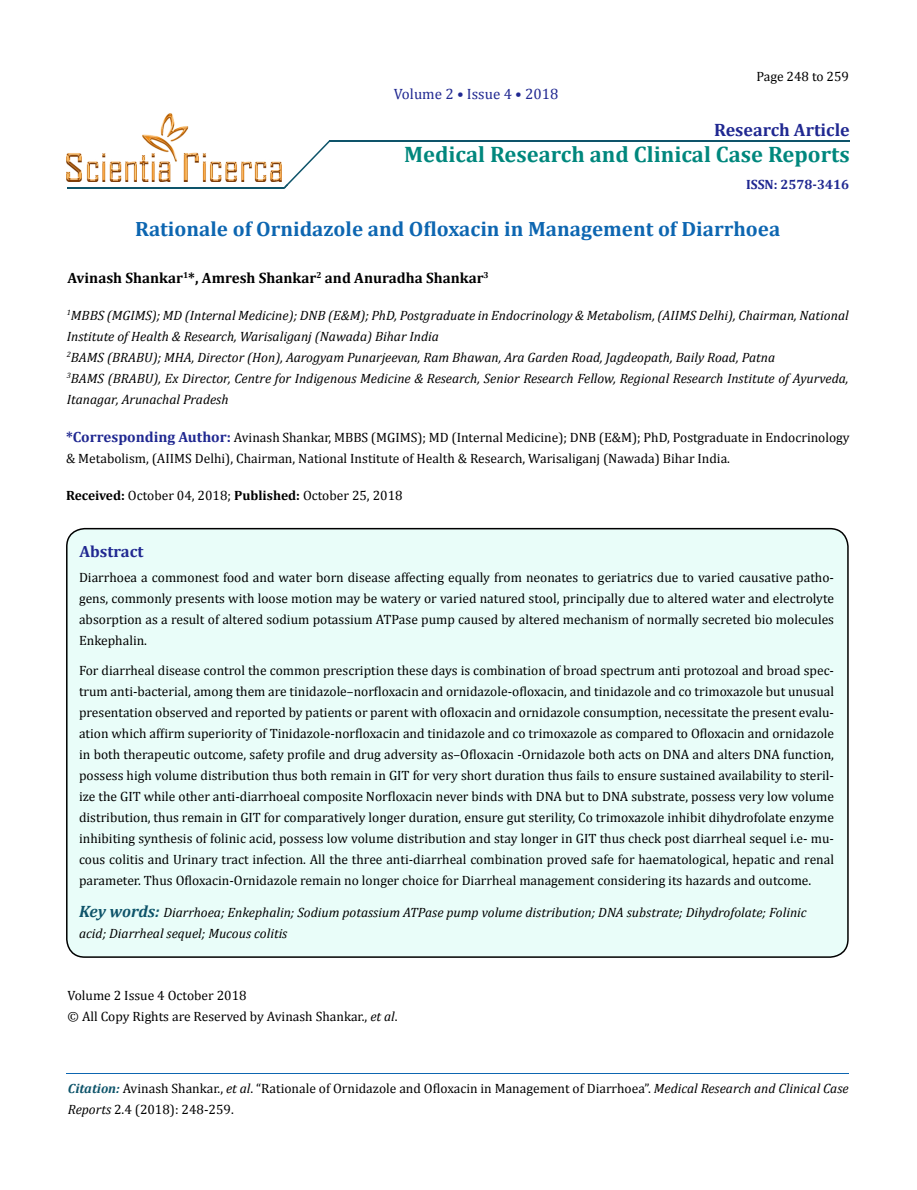
<style>
.page{position:relative;width:917px;height:1190px;background:#fff}
.page>*{position:absolute;margin:0;border:0;box-sizing:border-box;transform-origin:0 0}
.t1{font:700 22.5px "Cambria";color:#00877d}
.t2{font:700 20.85px "Cambria";color:#0d66b1}
.t3{font:700 18px "Cambria";color:#202891}
.t4{font:700 16.35px "Cambria";color:#202891}
.t5{font:700 15px "Cambria";color:#000}
.t6{font:15px "Cambria";color:#202891}
.t7{font:13.5px/21px "Cambria";color:#000}
.t8{font:italic 13.5px/21px "Cambria";color:#000}
.t9{font:700 13.5px "Cambria";color:#202891}
.s1{font-weight:700;font-size:14.85px;color:#202891}
.s2{font-weight:700}
.s3{font-weight:700;font-size:16.5px;color:#0e546a}
.s4{font-style:italic}
.s5{font-weight:700;font-style:italic;font-size:13.35px;color:#0e546a}
</style>
<div class="page">
<div style="left:67px;top:528px;width:781px;height:429px;background:#e9fdf9;border-radius:18px"></div>
<div style="left:66px;top:528px;width:782px;height:429px;border:2px solid #000;border-radius:18px"></div>
<hr style="left:329px;top:140px;width:520px;height:2px;background:#0e546a">
<hr style="left:67px;top:187px;width:218px;height:1px;background:#0e546a">
<hr style="left:67px;top:1073px;width:781px;height:1px;background:#0d66b1">
<img style="left:67px;top:113px;width:214px;height:69px">
<svg style="left:284px;top:140px;width:46px;height:49px"></svg>
<p class="t6" style="left:394px;top:85px;width:166px">Volume 2 • Issue 4 • 2018</p>
<p class="t7" style="left:756px;top:66px;width:94px">Page 248 to 259</p>
<h3 class="t3" style="left:714px;top:118px;width:137px">Research Article</h3>
<h1 class="t1" style="left:404px;top:141px;width:447px">Medical Research and Clinical Case Reports</h1>
<p class="t9" style="left:746px;top:176px;width:104px">ISSN: 2578-3416</p>
<h2 class="t2" style="left:135px;top:216px;width:646px">Rationale of Ornidazole and Ofloxacin in Management of Diarrhoea</h2>
<p class="t5" style="left:68px;top:269px;width:423px">Avinash Shankar<sup>1</sup>*, Amresh Shankar<sup>2</sup> and Anuradha Shankar<sup>3</sup></p>
<p class="t8" style="left:67px;top:304px;width:783px"><sup>1</sup>MBBS (MGIMS); MD (Internal Medicine); DNB (E&amp;M); PhD, Postgraduate in Endocrinology &amp; Metabolism, (AIIMS Delhi), Chairman, National Institute of Health &amp; Research, Warisaliganj (Nawada) Bihar India<br><sup>2</sup>BAMS (BRABU); MHA, Director (Hon), Aarogyam Punarjeevan, Ram Bhawan, Ara Garden Road, Jagdeopath, Baily Road, Patna<br><sup>3</sup>BAMS (BRABU), Ex Director, Centre for Indigenous Medicine &amp; Research, Senior Research Fellow, Regional Research Institute of Ayurveda, Itanagar, Arunachal Pradesh</p>
<p class="t7" style="left:66px;top:426px;width:785px"><span class="s1">*Corresponding Author:</span> Avinash Shankar, MBBS (MGIMS); MD (Internal Medicine); DNB (E&amp;M); PhD, Postgraduate in Endocrinology &amp; Metabolism, (AIIMS Delhi), Chairman, National Institute of Health &amp; Research, Warisaliganj (Nawada) Bihar India.</p>
<p class="t7" style="left:66px;top:485px;width:338px"><span class="s2">Received:</span> October 04, 2018; <span class="s2">Published:</span> October 25, 2018</p>
<p class="t4" style="left:80px;top:541px;width:65px">Abstract</p>
<p class="t7" style="left:79px;top:567px;width:756px;text-align:justify">Diarrhoea a commonest food and water born disease affecting equally from neonates to geriatrics due to varied causative patho&shy;gens, commonly presents with loose motion may be watery or varied natured stool, principally due to altered water and electrolyte absorption as a result of altered sodium potassium ATPase pump caused by altered mechanism of normally secreted bio molecules Enkephalin.</p>
<p class="t7" style="left:79px;top:660px;width:756px;text-align:justify">For diarrheal disease control the common prescription these days is combination of broad spectrum anti protozoal and broad spec&shy;trum anti-bacterial, among them are tinidazole–norfloxacin and ornidazole-ofloxacin, and tinidazole and co trimoxazole but unusual presentation observed and reported by patients or parent with ofloxacin and ornidazole consumption, necessitate the present evalu&shy;ation which affirm superiority of Tinidazole-norfloxacin and tinidazole and co trimoxazole as compared to Ofloxacin and ornidazole in both therapeutic outcome, safety profile and drug adversity as–Ofloxacin -Ornidazole both acts on DNA and alters DNA function, possess high volume distribution thus both remain in GIT for very short duration thus fails to ensure sustained availability to steril&shy;ize the GIT while other anti-diarrhoeal composite Norfloxacin never binds with DNA but to DNA substrate, possess very low volume distribution, thus remain in GIT for comparatively longer duration, ensure gut sterility, Co trimoxazole inhibit dihydrofolate enzyme inhibiting synthesis of folinic acid, possess low volume distribution and stay longer in GIT thus check post diarrheal sequel i.e- mu&shy;cous colitis and Urinary tract infection. All the three anti-diarrheal combination proved safe for haematological, hepatic and renal parameter. Thus Ofloxacin-Ornidazole remain no longer choice for Diarrheal management considering its hazards and outcome.</p>
<p class="t8" style="left:79px;top:901px;width:729px"><span class="s3">Key words:</span> Diarrhoea; Enkephalin; Sodium potassium ATPase pump volume distribution; DNA substrate; Dihydrofolate; Folinic acid; Diarrheal sequel; Mucous colitis</p>
<p class="t7" style="left:68px;top:985px;width:331px">Volume 2 Issue 4 October 2018<br>© All Copy Rights are Reserved by Avinash Shankar., <span class="s4">et al</span>.</p>
<p class="t7" style="left:68px;top:1077px;width:782px"><span class="s5">Citation:</span> Avinash Shankar., <span class="s4">et al</span>. “Rationale of Ornidazole and Ofloxacin in Management of Diarrhoea”. <span class="s4">Medical Research and Clinical Case<br>Reports</span> 2.4 (2018): 248-259.</p>
</div>
